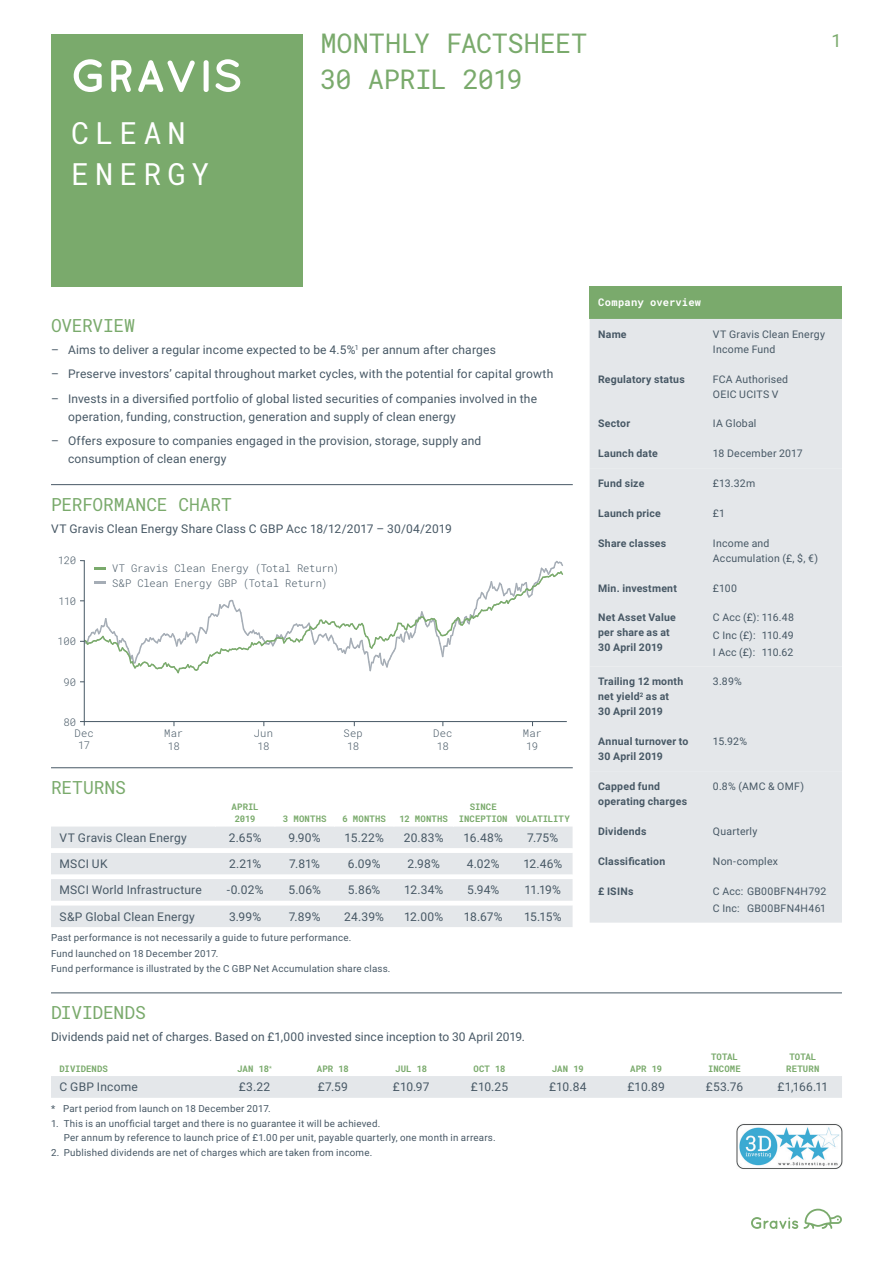
<style>
.page{position:relative;width:893px;height:1263px;background:#fff}
.page>*{position:absolute;margin:0;border:0;box-sizing:border-box;transform-origin:0 0}
.t1{font:30.3px/41.2px "Roboto Mono";letter-spacing:.2em;color:#fff}
.t2{font:27px/36px "Roboto Mono";letter-spacing:-.015em;color:#7aaa6c}
.t3{font:18px "Roboto Mono";letter-spacing:-.01em;color:#7aaa6c}
.t4{font:12px/18px "Roboto";letter-spacing:.015em;color:#475865}
.t5{font:700 10.5px/15px "Roboto";letter-spacing:.02em;color:#475865}
.t6{font:10.5px/15px "Roboto";letter-spacing:.02em;color:#475865}
.t7{font:300 10.5px/12.6px "Roboto Mono";letter-spacing:-.015em;color:#475865;text-align:center}
.t8{font:700 10.5px "Roboto Mono";letter-spacing:.015em;color:#fff}
.t9{font:9.75px/15.6px "Roboto";letter-spacing:.025em;color:#475865}
.t10{font:700 9px/12px "Roboto Mono";letter-spacing:.01em;color:#7aaa6c;text-align:center}
.t11{font:700 9px/12px "Roboto Mono";letter-spacing:-.015em;color:#7aaa6c;text-align:center}
</style>
<div class="page">
<div style="left:51px;top:34px;width:252px;height:252px;background:#7aaa6c"></div>
<svg style="left:74px;top:59px;width:28px;height:33px"></svg>
<svg style="left:111px;top:60px;width:21px;height:32px"></svg>
<svg style="left:138px;top:60px;width:57px;height:32px"></svg>
<svg style="left:204px;top:60px;width:5px;height:32px"></svg>
<svg style="left:216px;top:59px;width:24px;height:33px"></svg>
<svg style="left:751px;top:1209px;width:91px;height:20px"></svg>
<div style="left:590px;top:286px;width:252px;height:33px;background:#7aaa6c"></div>
<div style="left:590px;top:319px;width:252px;height:604px;background:#e4e7ea"></div>
<div style="left:590px;top:468px;width:252px;height:303px;background:#e4e7ea"></div>
<hr style="left:51px;top:484px;width:522px;height:1px;background:#475865">
<hr style="left:51px;top:767px;width:522px;height:1px;background:#475865">
<hr style="left:51px;top:992px;width:791px;height:1px;background:#475865">
<hr style="left:80px;top:721px;width:487px;height:1px;background:#475865">
<hr style="left:84px;top:560px;width:1px;height:166px;background:#475865">
<div style="left:51px;top:826px;width:522px;height:101px;background:#e4e7ea"></div>
<svg style="left:51px;top:848px;width:522px;height:57px"></svg>
<div style="left:51px;top:1076px;width:791px;height:22px;background:#e4e7ea"></div>
<img style="left:737px;top:1124px;width:105px;height:45px">
<svg style="left:80px;top:560px;width:483px;height:115px"></svg>
<h1 class="t1" style="left:71px;top:111px;width:140px">CLEAN<br>ENERGY</h1>
<h2 class="t2" style="left:320px;top:25px;width:268px">MONTHLY FACTSHEET<br>30 APRIL 2019</h2>
<h3 class="t3" style="left:831px;top:28px;width:12px">1</h3>
<p class="t8" style="left:598px;top:295px;width:105px">Company overview</p>
<p class="t5" style="left:598px;top:326px;width:30px">Name</p>
<p class="t6" style="left:713px;top:326px;width:114px">VT Gravis Clean Energy<br>Income Fund</p>
<p class="t5" style="left:598px;top:371px;width:88px">Regulatory status</p>
<p class="t6" style="left:713px;top:371px;width:77px">FCA Authorised<br>OEIC UCITS V</p>
<p class="t5" style="left:598px;top:416px;width:34px">Sector</p>
<p class="t6" style="left:713px;top:416px;width:45px">IA Global</p>
<p class="t5" style="left:598px;top:446px;width:61px">Launch date</p>
<p class="t6" style="left:713px;top:446px;width:91px">18 December 2017</p>
<p class="t5" style="left:598px;top:475px;width:48px">Fund size</p>
<p class="t6" style="left:713px;top:475px;width:44px">£13.32m</p>
<p class="t5" style="left:598px;top:505px;width:64px">Launch price</p>
<p class="t6" style="left:713px;top:505px;width:14px">£1</p>
<p class="t5" style="left:598px;top:535px;width:70px">Share classes</p>
<p class="t6" style="left:713px;top:535px;width:107px">Income and<br>Accumulation (£, $, €)</p>
<p class="t5" style="left:598px;top:580px;width:80px">Min. investment</p>
<p class="t6" style="left:713px;top:580px;width:26px">£100</p>
<p class="t5" style="left:598px;top:610px;width:79px">Net Asset Value per share as at<br>30 April 2019</p>
<p class="t6" style="left:713px;top:609px;width:82px;line-height:17.1px;text-align:justify">C Acc (£): 116.48<br>C Inc (£): 110.49<br>I Acc (£): 110.62</p>
<p class="t5" style="left:598px;top:674px;width:87px">Trailing 12 month net yield<sup>2</sup> as at<br>30 April 2019</p>
<p class="t6" style="left:713px;top:674px;width:30px">3.89%</p>
<p class="t5" style="left:598px;top:734px;width:92px">Annual turnover to<br>30 April 2019</p>
<p class="t6" style="left:713px;top:734px;width:36px">15.92%</p>
<p class="t5" style="left:598px;top:778px;width:90px">Capped fund operating charges</p>
<p class="t6" style="left:713px;top:778px;width:93px">0.8% (AMC &amp; OMF)</p>
<p class="t5" style="left:598px;top:823px;width:50px">Dividends</p>
<p class="t6" style="left:713px;top:823px;width:46px">Quarterly</p>
<p class="t5" style="left:598px;top:853px;width:69px">Classification</p>
<p class="t6" style="left:713px;top:853px;width:66px">Non-complex</p>
<p class="t5" style="left:598px;top:883px;width:37px">£ ISINs</p>
<p class="t6" style="left:713px;top:882px;width:115px;line-height:17.1px">C Acc: GB00BFN4H792<br>C Inc: GB00BFN4H461</p>
<h3 class="t3" style="left:51px;top:313px;width:85px">OVERVIEW</h3>
<p class="t4" style="left:51px;top:340px;width:446px">– Aims to deliver a regular income expected to be 4.5%<sup>1</sup> per annum after charges</p>
<p class="t4" style="left:51px;top:365px;width:504px">– Preserve investors’ capital throughout market cycles, with the potential for capital growth</p>
<p class="t4" style="left:68px;top:389px;width:471px;text-indent:-17px">– Invests in a diversified portfolio of global listed securities of companies involved in the operation, funding, construction, generation and supply of clean energy</p>
<p class="t4" style="left:68px;top:431px;width:415px;text-indent:-17px">– Offers exposure to companies engaged in the provision, storage, supply and consumption of clean energy</p>
<h3 class="t3" style="left:51px;top:491px;width:182px">PERFORMANCE CHART</h3>
<p class="t4" style="left:51px;top:519px;width:402px">VT Gravis Clean Energy Share Class C GBP Acc 18/12/2017 – 30/04/2019</p>
<p class="t7" style="left:112px;top:561px;width:229px;line-height:14.5px;text-align:left">VT Gravis Clean Energy (Total Return)<br>S&amp;P Clean Energy GBP (Total Return)</p>
<p class="t7" style="left:59px;top:594px;width:19px">110</p>
<p class="t7" style="left:58px;top:635px;width:20px">100</p>
<p class="t7" style="left:63px;top:675px;width:14px">90</p>
<p class="t7" style="left:75px;top:717px;width:21px;line-height:10.6px;text-align:left;text-indent:-11px">80<br>Dec</p>
<p class="t7" style="left:78px;top:739px;width:14px">17</p>
<p class="t7" style="left:344px;top:727px;width:21px">Sep<br>18</p>
<p class="t7" style="left:164px;top:727px;width:20px">Mar<br>18</p>
<p class="t7" style="left:523px;top:727px;width:20px">Mar<br>19</p>
<p class="t7" style="left:254px;top:727px;width:21px">Jun<br>18</p>
<p class="t7" style="left:433px;top:727px;width:21px">Dec<br>18</p>
<h3 class="t3" style="left:51px;top:775px;width:76px">RETURNS</h3>
<p class="t11" style="left:232px;top:801px;width:29px">APRIL<br>2019</p>
<p class="t10" style="left:283px;top:813px;width:45px">3 MONTHS</p>
<p class="t10" style="left:342px;top:813px;width:45px">6 MONTHS</p>
<p class="t10" style="left:399px;top:813px;width:50px">12 MONTHS</p>
<p class="t10" style="left:459px;top:801px;width:112px;text-align:left;text-indent:11px">SINCE<br>INCEPTION VOLATILITY</p>
<p class="t4" style="left:60px;top:828px;width:129px">VT Gravis Clean Energy</p>
<p class="t4" style="left:229px;top:828px;width:34px">2.65%</p>
<p class="t4" style="left:289px;top:828px;width:34px">9.90%</p>
<p class="t4" style="left:345px;top:828px;width:41px">15.22%</p>
<p class="t4" style="left:404px;top:828px;width:41px">20.83%</p>
<p class="t4" style="left:464px;top:828px;width:41px">16.48%</p>
<p class="t4" style="left:527px;top:828px;width:33px">7.75%</p>
<p class="t4" style="left:60px;top:854px;width:50px">MSCI UK</p>
<p class="t4" style="left:229px;top:854px;width:34px">2.21%</p>
<p class="t4" style="left:289px;top:854px;width:32px">7.81%</p>
<p class="t4" style="left:348px;top:854px;width:34px">6.09%</p>
<p class="t4" style="left:408px;top:854px;width:34px">2.98%</p>
<p class="t4" style="left:467px;top:854px;width:34px">4.02%</p>
<p class="t4" style="left:523px;top:854px;width:40px">12.46%</p>
<p class="t4" style="left:60px;top:881px;width:144px">MSCI World Infrastructure</p>
<p class="t4" style="left:227px;top:881px;width:38px">-0.02%</p>
<p class="t4" style="left:288px;top:881px;width:34px">5.06%</p>
<p class="t4" style="left:348px;top:881px;width:34px">5.86%</p>
<p class="t4" style="left:404px;top:881px;width:41px">12.34%</p>
<p class="t4" style="left:467px;top:881px;width:34px">5.94%</p>
<p class="t4" style="left:525px;top:881px;width:38px">11.19%</p>
<p class="t4" style="left:60px;top:907px;width:137px">S&amp;P Global Clean Energy</p>
<p class="t4" style="left:229px;top:907px;width:34px">3.99%</p>
<p class="t4" style="left:289px;top:907px;width:33px">7.89%</p>
<p class="t4" style="left:344px;top:907px;width:41px">24.39%</p>
<p class="t4" style="left:404px;top:907px;width:41px">12.00%</p>
<p class="t4" style="left:464px;top:907px;width:40px">18.67%</p>
<p class="t4" style="left:524px;top:907px;width:39px">15.15%</p>
<p class="t9" style="left:51px;top:929px;width:341px">Past performance is not necessarily a guide to future performance.<br>Fund launched on 18 December 2017.<br>Fund performance is illustrated by the C GBP Net Accumulation share class.</p>
<h3 class="t3" style="left:51px;top:1000px;width:96px">DIVIDENDS</h3>
<p class="t4" style="left:51px;top:1027px;width:476px">Dividends paid net of charges. Based on £1,000 invested since inception to 30 April 2019.</p>
<p class="t10" style="left:60px;top:1062px;width:50px">DIVIDENDS</p>
<p class="t10" style="left:237px;top:1062px;width:36px">JAN 18<sup>*</sup></p>
<p class="t10" style="left:317px;top:1062px;width:33px">APR 18</p>
<p class="t10" style="left:395px;top:1062px;width:33px">JUL 18</p>
<p class="t10" style="left:473px;top:1062px;width:34px">OCT 18</p>
<p class="t10" style="left:552px;top:1062px;width:33px">JAN 19</p>
<p class="t10" style="left:630px;top:1062px;width:33px">APR 19</p>
<p class="t10" style="left:708px;top:1050px;width:34px">TOTAL<br>INCOME</p>
<p class="t10" style="left:786px;top:1050px;width:35px">TOTAL<br>RETURN</p>
<p class="t4" style="left:60px;top:1078px;width:80px">C GBP Income</p>
<p class="t4" style="left:239px;top:1078px;width:33px">£3.22</p>
<p class="t4" style="left:318px;top:1078px;width:31px">£7.59</p>
<p class="t4" style="left:393px;top:1078px;width:38px">£10.97</p>
<p class="t4" style="left:471px;top:1078px;width:39px">£10.25</p>
<p class="t4" style="left:549px;top:1078px;width:39px">£10.84</p>
<p class="t4" style="left:627px;top:1078px;width:39px">£10.89</p>
<p class="t4" style="left:706px;top:1078px;width:39px">£53.76</p>
<p class="t4" style="left:777px;top:1078px;width:52px">£1,166.11</p>
<p class="t9" style="left:51px;top:1100px;width:221px">* Part period from launch on 18 December 2017.</p>
<p class="t9" style="left:64px;top:1117px;width:433px;line-height:13.5px;text-indent:-13px">1. This is an unofficial target and there is no guarantee it will be achieved.<br>Per annum by reference to launch price of £1.00 per unit, payable quarterly, one month in arrears.</p>
<p class="t9" style="left:51px;top:1145px;width:323px">2. Published dividends are net of charges which are taken from income.</p>
</div>
